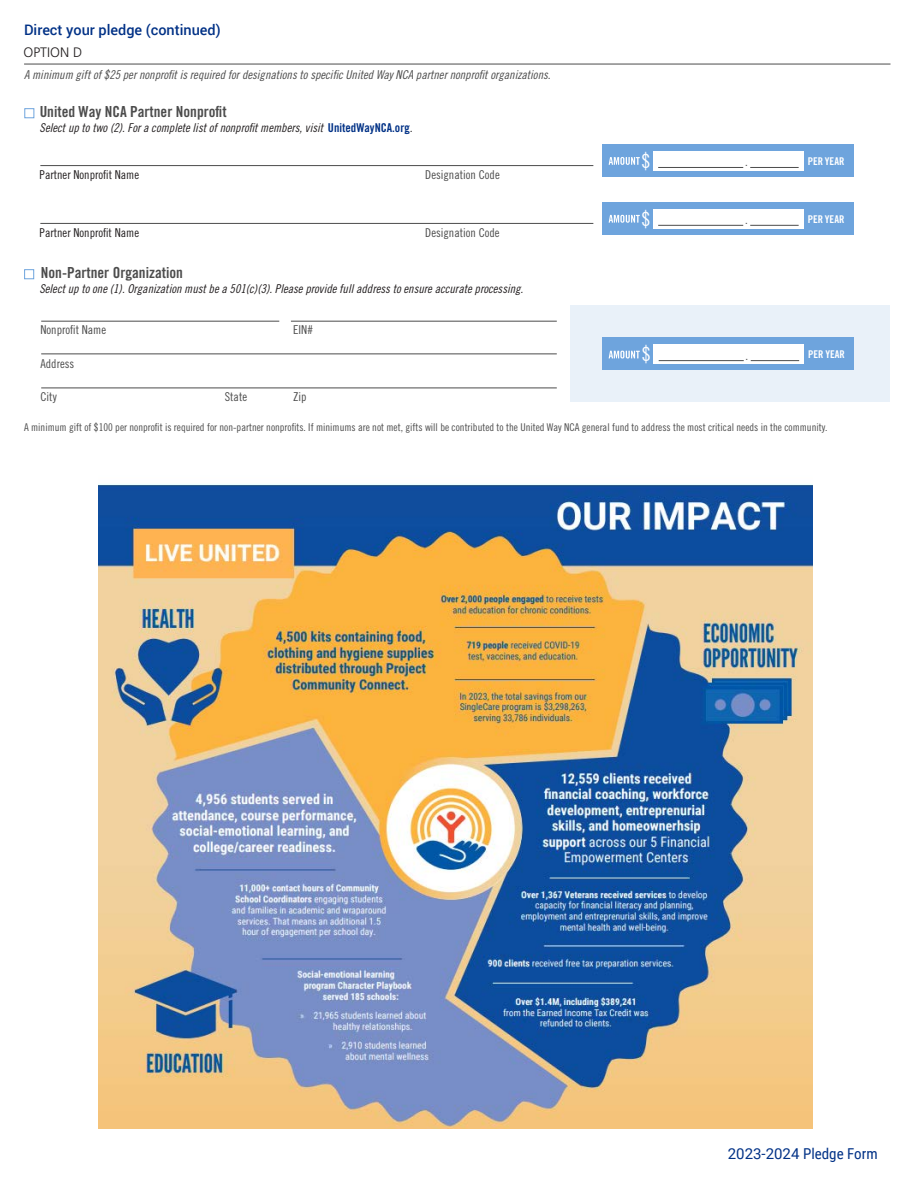
<style>
.page{position:relative;width:918px;height:1188px;background:#fff}
.page>*{position:absolute;margin:0;border:0;box-sizing:border-box;transform-origin:0 0}
.t1{font:19.8px "Trade Gothic LT Std Cn 18";color:#fff}
.t2{font:15.3px "Trade Gothic LT Std Bd Cn 20";color:#4c4c4c}
.t3{font:15px "Roboto Condensed";color:#003186}
.t4{font:500 14.4px "Roboto";color:#003186}
.t5{font:300 13.65px "Frutiger LT Std";color:#231f20}
.t6{font:12.15px "Trade Gothic LT Std Cn 18 Obl";color:#231f20}
.t7{font:12.15px "Trade Gothic LT Std Cn 18 Obl";color:#4c4c4c}
.t8{font:12.15px "Trade Gothic LT Std Cn 18";color:#4c4c4c}
.t9{font:12.15px "Trade Gothic LT Std Cn 18";color:#231f20}
.t10{font:10.65px "Trade Gothic LT Std Cn 18";color:#4c4c4c}
.t11{font:10.65px "Trade Gothic LT Std Bd Cn 20";color:#fff}
.s1{font-family:"Trade Gothic LT Std Bd Cn 20";color:#003186}
.s2{font-family:"Roboto"}
</style>
<div class="page">
<div style="left:24px;top:108px;width:10px;height:10px;border:1px solid #6ea4dd"></div>
<hr style="left:40px;top:165px;width:553px;height:1px;background:#4c4c4c">
<div style="left:24px;top:269px;width:10px;height:10px;border:1px solid #6ea4dd"></div>
<hr style="left:41px;top:321px;width:238px;height:1px;background:#4c4c4c">
<hr style="left:291px;top:321px;width:266px;height:1px;background:#4c4c4c">
<hr style="left:41px;top:354px;width:516px;height:1px;background:#4c4c4c">
<hr style="left:41px;top:388px;width:516px;height:1px;background:#4c4c4c">
<hr style="left:24px;top:64px;width:867px;height:1px;background:#4c4c4c">
<div style="left:602px;top:145px;width:252px;height:32px;background:#6ea4dd"></div>
<div style="left:653px;top:151px;width:151px;height:20px;background:#fff"></div>
<hr style="left:658px;top:167px;width:85px;height:1px;background:#4c4c4c">
<hr style="left:750px;top:167px;width:49px;height:1px;background:#4c4c4c">
<hr style="left:40px;top:223px;width:553px;height:1px;background:#4c4c4c">
<div style="left:602px;top:203px;width:252px;height:32px;background:#6ea4dd"></div>
<div style="left:653px;top:209px;width:151px;height:19px;background:#fff"></div>
<hr style="left:658px;top:225px;width:85px;height:1px;background:#4c4c4c">
<hr style="left:750px;top:225px;width:49px;height:1px;background:#4c4c4c">
<div style="left:571px;top:305px;width:319px;height:96px;background:#e9f1f9"></div>
<div style="left:603px;top:338px;width:251px;height:32px;background:#6ea4dd"></div>
<div style="left:654px;top:344px;width:150px;height:20px;background:#fff"></div>
<hr style="left:659px;top:360px;width:85px;height:1px;background:#4c4c4c">
<hr style="left:751px;top:360px;width:48px;height:1px;background:#4c4c4c">
<svg style="left:609px;top:351px;width:31px;height:8px"></svg>
<svg style="left:609px;top:215px;width:31px;height:8px"></svg>
<svg style="left:609px;top:157px;width:31px;height:8px"></svg>
<svg style="left:98px;top:543px;width:1px;height:25px"></svg>
<img style="left:99px;top:484px;width:713px;height:645px">
<p class="t4" style="left:24px;top:20px;width:198px">Direct your pledge (continued)</p>
<p class="t5" style="left:24px;top:45px;width:60px">OPTION D</p>
<p class="t7" style="left:24px;top:67px;width:528px">A minimum gift of $25 per nonprofit is required for designations to specific United Way NCA partner nonprofit organizations.</p>
<p class="t2" style="left:40px;top:102px;width:188px">United Way NCA Partner Nonprofit</p>
<p class="t6" style="left:40px;top:120px;width:374px">Select up to two (2). For a complete list of nonprofit members, visit <span class="s1">UnitedWayNCA.org</span>.</p>
<p class="t9" style="left:40px;top:167px;width:101px">Partner Nonprofit Name</p>
<p class="t8" style="left:425px;top:167px;width:76px">Designation Code</p>
<p class="t9" style="left:40px;top:225px;width:101px">Partner Nonprofit Name</p>
<p class="t8" style="left:425px;top:225px;width:76px">Designation Code</p>
<p class="t1" style="left:641px;top:149px;width:10px">$</p>
<p class="t1" style="left:641px;top:207px;width:10px">$</p>
<p class="t8" style="left:745px;top:155px;width:4px">.</p>
<p class="t8" style="left:745px;top:213px;width:4px">.</p>
<p class="t11" style="left:808px;top:154px;width:38px">PER YEAR</p>
<p class="t11" style="left:808px;top:212px;width:38px">PER YEAR</p>
<p class="t2" style="left:41px;top:263px;width:144px">Non-Partner Organization</p>
<p class="t6" style="left:39px;top:281px;width:485px">Select up to one (1). Organization must be a 501(c)(3). Please provide full address to ensure accurate processing.</p>
<p class="t8" style="left:40px;top:323px;width:67px">Nonprofit Name</p>
<p class="t8" style="left:293px;top:323px;width:21px">EIN#</p>
<p class="t8" style="left:40px;top:356px;width:35px">Address</p>
<p class="t8" style="left:40px;top:390px;width:18px">City</p>
<p class="t8" style="left:225px;top:390px;width:24px">State</p>
<p class="t8" style="left:293px;top:390px;width:15px">Zip</p>
<p class="t10" style="left:24px;top:421px;width:805px">A minimum gift of $100 per nonprofit is required for non-partner nonprofits. If minimums are not met, gifts will be contributed to the United Way NCA general fund to address the most critical needs in the community.</p>
<p class="t1" style="left:642px;top:343px;width:10px">$</p>
<p class="t11" style="left:808px;top:348px;width:38px">PER YEAR</p>
<p class="t8" style="left:746px;top:348px;width:4px">.</p>
<p class="t3" style="left:728px;top:1143px;width:151px"><span class="s2">2023-2024</span> Pledge Form</p>
</div>
